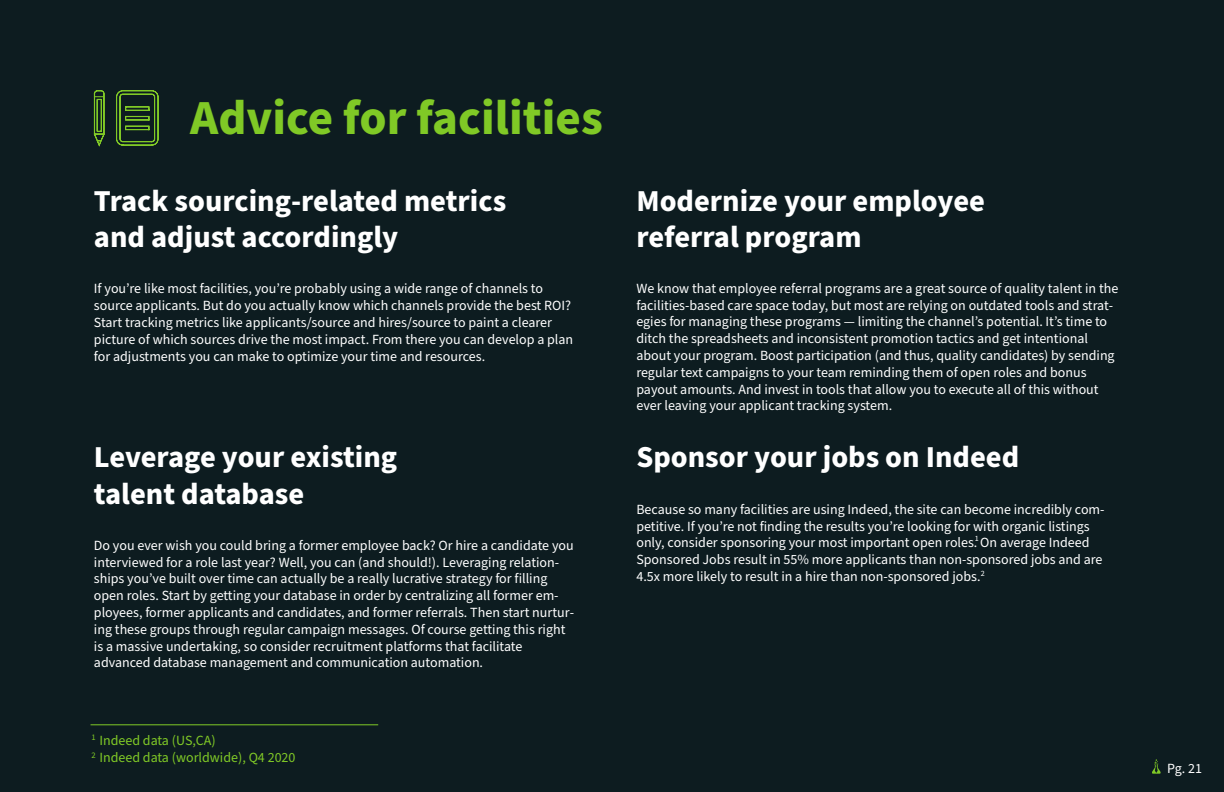
<style>
.page{position:relative;width:1224px;height:792px;background:#0d1c20}
.page>*{position:absolute;margin:0;border:0;box-sizing:border-box;transform-origin:0 0}
.t1{font:700 49px "Source Sans Pro";color:#80c926}
.t2{font:700 30.4px/36.5px "Source Sans Pro";color:#fff}
.t3{font:14px/16.8px "Source Sans Pro";color:#fff}
.t4{font:14px/16.8px "Source Sans Pro";color:#80c926}
.t5{font:8.5px "Source Sans Pro";color:#80c926}
.t6{font:8.1px "Source Sans Pro";color:#fff}
</style>
<div class="page">
<hr style="left:91px;top:725px;width:287px;height:1px;background:#80c926">
<svg style="left:93px;top:90px;width:65px;height:56px"></svg>
<svg style="left:1152px;top:759px;width:9px;height:15px"></svg>
<h1 class="t1" style="left:190px;top:84px;width:414px">Advice for facilities</h1>
<h2 class="t2" style="left:94px;top:183px;width:414px">Track sourcing-related metrics and adjust accordingly</h2>
<p class="t3" style="left:94px;top:281px;width:481px">If you’re like most facilities, you’re probably using a wide range of channels to source applicants. But do you actually know which channels provide the best ROI?<br>Start tracking metrics like applicants/source and hires/source to paint a clearer picture of which sources drive the most impact. From there you can develop a plan for adjustments you can make to optimize your time and resources.</p>
<h2 class="t2" style="left:94px;top:440px;width:305px">Leverage your existing talent database</h2>
<p class="t3" style="left:94px;top:537px;width:482px">Do you ever wish you could bring a former employee back? Or hire a candidate you interviewed for a role last year? Well, you can (and should!). Leveraging relation&shy;ships you’ve built over time can actually be a really lucrative strategy for filling open roles. Start by getting your database in order by centralizing all former em&shy;ployees, former applicants and candidates, and former referrals. Then start nurtur&shy;ing these groups through regular campaign messages. Of course getting this right is a massive undertaking, so consider recruitment platforms that facilitate advanced database management and communication automation.</p>
<p class="t5" style="left:91px;top:731px;width:6px">1</p>
<p class="t4" style="left:99px;top:733px;width:198px">Indeed data (US,CA)<br>Indeed data (worldwide), Q4 2020</p>
<p class="t5" style="left:91px;top:749px;width:6px">2</p>
<h2 class="t2" style="left:636px;top:183px;width:350px">Modernize your employee referral program</h2>
<p class="t3" style="left:636px;top:280px;width:483px">We know that employee referral programs are a great source of quality talent in the facilities-based care space today, but most are relying on outdated tools and strat&shy;egies for managing these programs — limiting the channel’s potential. It’s time to ditch the spreadsheets and inconsistent promotion tactics and get intentional about your program. Boost participation (and thus, quality candidates) by sending regular text campaigns to your team reminding them of open roles and bonus payout amounts. And invest in tools that allow you to execute all of this without ever leaving your applicant tracking system.</p>
<h2 class="t2" style="left:636px;top:439px;width:384px">Sponsor your jobs on Indeed</h2>
<p class="t3" style="left:636px;top:501px;width:470px">Because so many facilities are using Indeed, the site can become incredibly com&shy;petitive. If you’re not finding the results you’re looking for with organic listings only, consider sponsoring your most important open roles. On average Indeed Sponsored Jobs result in 55% more applicants than non-sponsored jobs and are 4.5x more likely to result in a hire than non-sponsored jobs.</p>
<p class="t6" style="left:975px;top:533px;width:6px">1</p>
<p class="t6" style="left:981px;top:568px;width:6px">2</p>
<p class="t3" style="left:1167px;top:760px;width:36px">Pg. 21</p>
</div>
